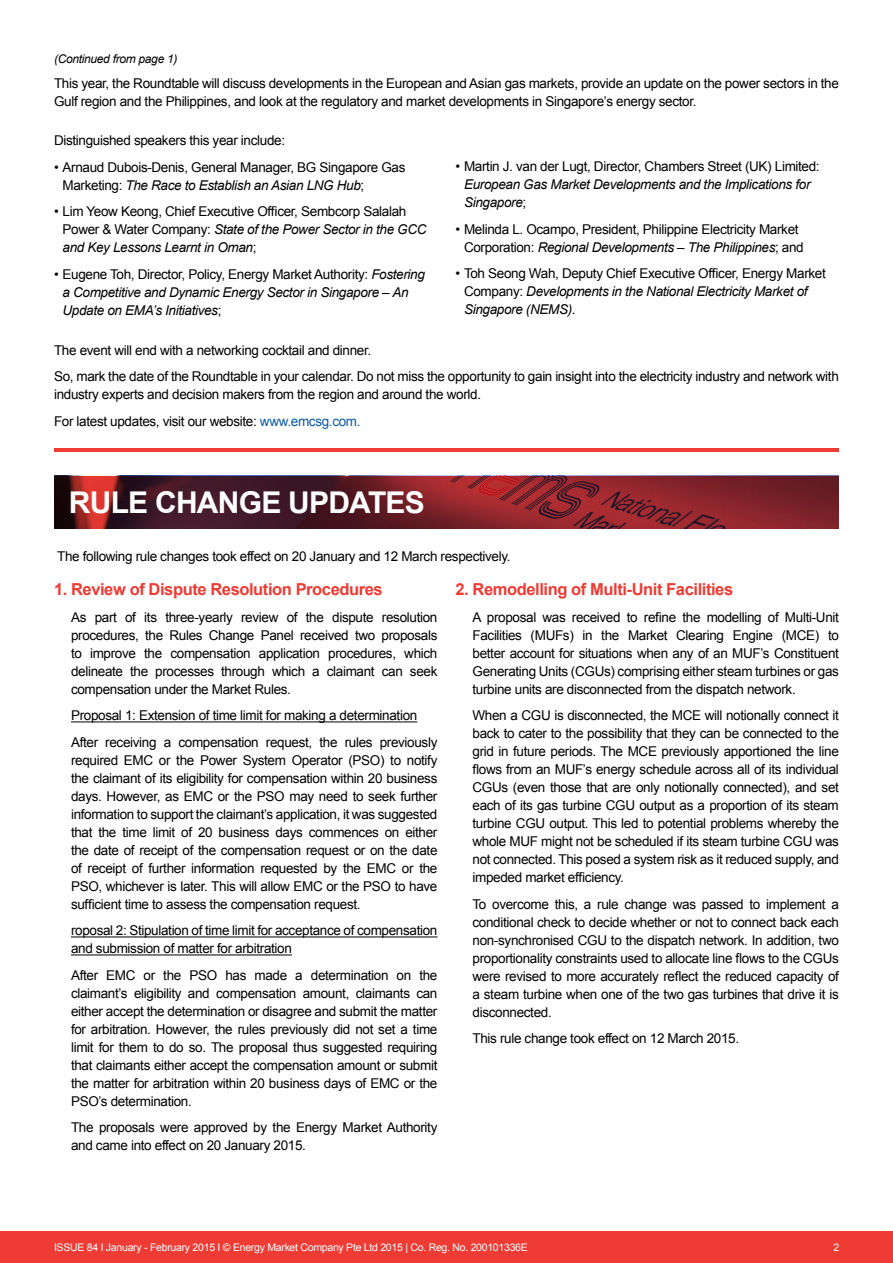
<style>
.page{position:relative;width:893px;height:1263px;background:#fff}
.page>*{position:absolute;margin:0;border:0;box-sizing:border-box;transform-origin:0 0}
.t1{font:700 30px "Arial";letter-spacing:-.025em;color:#fff}
.t2{font:700 16.5px "Arial";letter-spacing:-.025em;color:#ee3b33}
.t3{font:13.5px/18px "Arial";letter-spacing:-.025em;color:#000}
.t4{font:italic 13.5px/18px "Arial";letter-spacing:-.025em;color:#000}
.t5{font:italic 12px "Arial";letter-spacing:-.025em;color:#000}
.t6{font:10.5px "Arial";letter-spacing:-.025em;color:#fff}
.s1{font-style:italic}
.s2{font-style:normal}
.s3{color:#095ba5}
</style>
<div class="page">
<div style="left:0;top:1232px;width:893px;height:31px;background:#ee3b33"></div>
<hr style="left:54px;top:448px;width:785px;height:3px;background:#ee3b33">
<svg style="left:54px;top:476px;width:785px;height:53px"></svg>
<hr style="left:71px;top:721px;width:346px;height:1px;background:#000">
<hr style="left:71px;top:936px;width:366px;height:1px;background:#000">
<hr style="left:71px;top:954px;width:221px;height:1px;background:#000">
<p class="t5" style="left:54px;top:51px;width:125px">(Continued from page 1)</p>
<p class="t3" style="left:54px;top:74px;width:786px">This year, the Roundtable will discuss developments in the European and Asian gas markets, provide an update on the power sectors in the<br>Gulf region and the Philippines, and look at the regulatory and market developments in Singapore’s energy sector.</p>
<p class="t3" style="left:54px;top:132px;width:233px">Distinguished speakers this year include:</p>
<p class="t3" style="left:63px;top:158px;width:345px;text-indent:-9px">• Arnaud Dubois-Denis, General Manager, BG Singapore Gas<br>Marketing: <span class="s1">The Race to Establish an Asian LNG Hub</span>;</p>
<p class="t3" style="left:63px;top:203px;width:366px;text-indent:-9px">• Lim Yeow Keong, Chief Executive Officer, Sembcorp Salalah<br>Power &amp; Water Company: <span class="s1">State of the Power Sector in the GCC and Key Lessons Learnt in Oman</span>;</p>
<p class="t4" style="left:63px;top:265px;width:364px;text-indent:-9px"><span class="s2">• Eugene Toh, Director, Policy, Energy Market Authority:</span> Fostering a Competitive and Dynamic Energy Sector in Singapore – An<br>Update on EMA’s Initiatives<span class="s2">;</span></p>
<p class="t3" style="left:54px;top:337px;width:786px;line-height:26.5px">The event will end with a networking cocktail and dinner.<br>So, mark the date of the Roundtable in your calendar. Do not miss the opportunity to gain insight into the electricity industry and network with</p>
<p class="t3" style="left:54px;top:381px;width:429px;line-height:26.5px">industry experts and decision makers from the region and around the world.<br>For latest updates, visit our website: <span class="s3">www.emcsg.com.</span></p>
<p class="t3" style="left:455px;top:157px;width:366px">• Martin J. van der Lugt, Director, Chambers Street (UK) Limited:</p>
<p class="t4" style="left:464px;top:176px;width:348px">European Gas Market Developments and the Implications for<br>Singapore<span class="s2">;</span></p>
<p class="t3" style="left:464px;top:220px;width:341px;text-indent:-9px">• Melinda L. Ocampo, President, Philippine Electricity Market<br>Corporation: <span class="s1">Regional Developments – The Philippines</span>; and</p>
<p class="t3" style="left:464px;top:264px;width:363px;text-indent:-9px">• Toh Seong Wah, Deputy Chief Executive Officer, Energy Market<br>Company: <span class="s1">Developments in the National Electricity Market of<br>Singapore (NEMS)</span>.</p>
<h1 class="t1" style="left:69px;top:483px;width:357px">RULE CHANGE UPDATES</h1>
<p class="t3" style="left:57px;top:547px;width:455px">The following rule changes took effect on 20 January and 12 March respectively.</p>
<p class="t2" style="left:54px;top:579px;width:330px">1. Review of Dispute Resolution Procedures</p>
<p class="t3" style="left:71px;top:608px;width:368px;text-align:justify">As part of its three-yearly review of the dispute resolution procedures, the Rules Change Panel received two proposals to improve the compensation application procedures, which delineate the processes through which a claimant can seek compensation under the Market Rules.</p>
<p class="t3" style="left:71px;top:703px;width:368px;line-height:26.5px">Proposal 1: Extension of time limit for making a determination<br>After receiving a compensation request, the rules previously</p>
<p class="t3" style="left:71px;top:751px;width:368px;text-align:justify">required EMC or the Power System Operator (PSO) to notify the claimant of its eligibility for compensation within 20 business days. However, as EMC or the PSO may need to seek further information to support the claimant’s application, it was suggested that the time limit of 20 business days commences on either the date of receipt of the compensation request or on the date of receipt of further information requested by the EMC or the PSO, whichever is later. This will allow EMC or the PSO to have sufficient time to assess the compensation request.</p>
<p class="t3" style="left:71px;top:922px;width:368px">roposal 2: Stipulation of time limit for acceptance of compensation and submission of matter for arbitration</p>
<p class="t3" style="left:71px;top:966px;width:368px;text-align:justify">After EMC or the PSO has made a determination on the claimant’s eligibility and compensation amount, claimants can either accept the determination or disagree and submit the matter for arbitration. However, the rules previously did not set a time limit for them to do so. The proposal thus suggested requiring that claimants either accept the compensation amount or submit the matter for arbitration within 20 business days of EMC or the PSO’s determination.</p>
<p class="t3" style="left:71px;top:1119px;width:368px">The proposals were approved by the Energy Market Authority and came into effect on 20 January 2015.</p>
<p class="t2" style="left:455px;top:579px;width:279px">2. Remodelling of Multi-Unit Facilities</p>
<p class="t3" style="left:472px;top:608px;width:368px;text-align:justify">A proposal was received to refine the modelling of Multi-Unit Facilities (MUFs) in the Market Clearing Engine (MCE) to better account for situations when any of an MUF’s Constituent Generating Units (CGUs) comprising either steam turbines or gas turbine units are disconnected from the dispatch network.</p>
<p class="t3" style="left:472px;top:707px;width:368px;text-align:justify">When a CGU is disconnected, the MCE will notionally connect it back to cater to the possibility that they can be connected to the grid in future periods. The MCE previously apportioned the line flows from an MUF’s energy schedule across all of its individual CGUs (even those that are only notionally connected), and set each of its gas turbine CGU output as a proportion of its steam turbine CGU output. This led to potential problems whereby the whole MUF might not be scheduled if its steam turbine CGU was not connected. This posed a system risk as it reduced supply, and impeded market efficiency.</p>
<p class="t3" style="left:472px;top:895px;width:368px;text-align:justify">To overcome this, a rule change was passed to implement a conditional check to decide whether or not to connect back each non-synchronised CGU to the dispatch network. In addition, two proportionality constraints used to allocate line flows to the CGUs were revised to more accurately reflect the reduced capacity of a steam turbine when one of the two gas turbines that drive it is disconnected.</p>
<p class="t3" style="left:472px;top:1030px;width:268px">This rule change took effect on 12 March 2015.</p>
<p class="t6" style="left:54px;top:1241px;width:475px">ISSUE 84 I January - February 2015 I © Energy Market Company Pte Ltd 2015 | Co. Reg. No. 200101336E</p>
<p class="t6" style="left:834px;top:1241px;width:7px">2</p>
</div>
